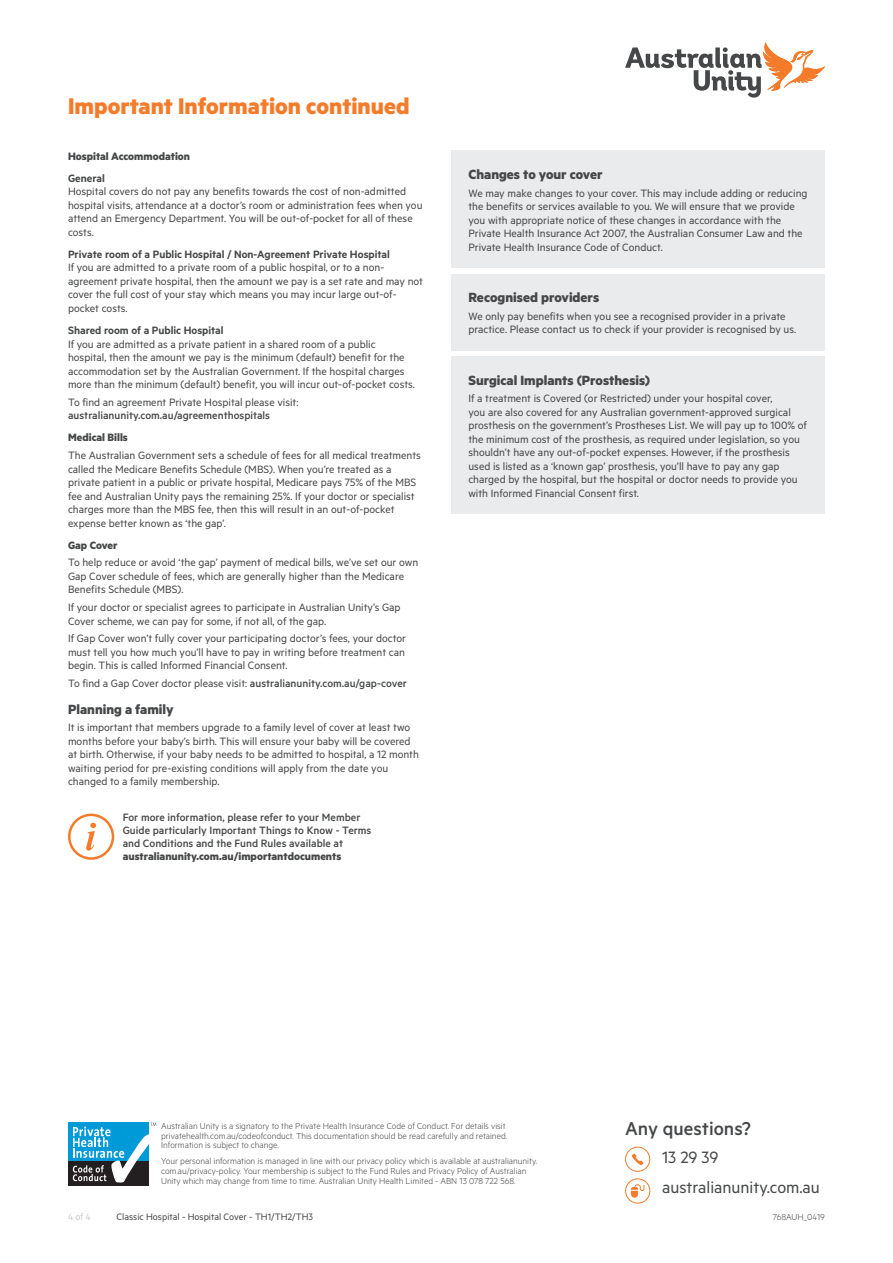
<style>
.page{position:relative;width:893px;height:1263px;background:#fff}
.page>*{position:absolute;margin:0;border:0;box-sizing:border-box;transform-origin:0 0}
.Important_Info_-_Ora{font:700 25.5px "Metric";color:#f47b2a}
.t1{font:500 21px "Metric";color:#464748}
.t2{font:18.45px/30.2px "Metric";color:#464748}
.Important_Info_-_Gre{font:700 15px "Metric";color:#464748}
.Important_Info_-_Bod{font:12px/13.5px "Metric";color:#464748}
.More_Info_Pullout{font:500 12px/12.9px "Metric";color:#464748}
.Important_Info_-_Gre-2{font:600 12px "Metric";color:#464748}
.Important_Info_-_Gre-3{font:700 12px "Metric";color:#464748}
.t3{font:10.5px "Metric";color:#464748}
.t4{font:300 10.5px "Metric";color:#b2b3b7}
.t5{font:300 9.75px/9.8px "Metric";color:#464748}
.s1{font-weight:500}
.s2{font-weight:700}
</style>
<div class="page">
<div style="left:625px;top:1146px;width:25px;height:26px;border:1px solid #f47b2a;border-radius:50%"></div>
<div style="left:625px;top:1178px;width:25px;height:25px;border:1px solid #f47b2a;border-radius:50%"></div>
<svg style="left:631px;top:1184px;width:14px;height:14px"></svg>
<svg style="left:632px;top:1154px;width:11px;height:11px"></svg>
<svg style="left:625px;top:42px;width:200px;height:56px"></svg>
<div style="left:68px;top:1122px;width:80px;height:63px;background:#009ad9"></div>
<div style="left:68px;top:1161px;width:80px;height:24px;background:#231f20"></div>
<svg style="left:73px;top:1123px;width:84px;height:60px"></svg>
<svg style="left:68px;top:813px;width:46px;height:47px"></svg>
<div style="left:451px;top:356px;width:374px;height:158px;background:#eaebec"></div>
<div style="left:451px;top:274px;width:374px;height:76px;background:#eaebec"></div>
<div style="left:451px;top:151px;width:374px;height:117px;background:#eaebec"></div>
<p class="Important_Info_-_Ora" style="left:68px;top:91px;width:343px">Important Information continued</p>
<p class="Important_Info_-_Gre-3" style="left:68px;top:149px;width:124px">Hospital Accommodation</p>
<p class="Important_Info_-_Gre-2" style="left:68px;top:171px;width:38px">General</p>
<p class="Important_Info_-_Bod" style="left:68px;top:185px;width:356px">Hospital covers do not pay any benefits towards the cost of non-admitted hospital visits, attendance at a doctor’s room or administration fees when you attend an Emergency Department. You will be out-of-pocket for all of these costs.</p>
<p class="Important_Info_-_Gre-2" style="left:68px;top:247px;width:323px">Private room of a Public Hospital / Non-Agreement Private Hospital</p>
<p class="Important_Info_-_Bod" style="left:68px;top:261px;width:357px">If you are admitted to a private room of a public hospital, or to a non&shy;agreement private hospital, then the amount we pay is a set rate and may not cover the full cost of your stay which means you may incur large out-of&shy;pocket costs.</p>
<p class="Important_Info_-_Gre-2" style="left:68px;top:323px;width:157px">Shared room of a Public Hospital</p>
<p class="Important_Info_-_Bod" style="left:68px;top:337px;width:348px">If you are admitted as a private patient in a shared room of a public hospital, then the amount we pay is the minimum (default) benefit for the accommodation set by the Australian Government. If the hospital charges more than the minimum (default) benefit, you will incur out-of-pocket costs.</p>
<p class="Important_Info_-_Bod" style="left:68px;top:395px;width:232px">To find an agreement Private Hospital please visit: <span class="s1">australianunity.com.au/agreementhospitals</span></p>
<p class="Important_Info_-_Gre-3" style="left:68px;top:430px;width:61px">Medical Bills</p>
<p class="Important_Info_-_Bod" style="left:68px;top:448px;width:354px">The Australian Government sets a schedule of fees for all medical treatments called the Medicare Benefits Schedule (MBS). When you’re treated as a private patient in a public or private hospital, Medicare pays 75% of the MBS fee and Australian Unity pays the remaining 25%. If your doctor or specialist charges more than the MBS fee, then this will result in an out-of-pocket expense better known as ‘the gap’.</p>
<p class="Important_Info_-_Gre-3" style="left:68px;top:537px;width:51px">Gap Cover</p>
<p class="Important_Info_-_Bod" style="left:68px;top:555px;width:352px">To help reduce or avoid ‘the gap’ payment of medical bills, we’ve set our own<br>Gap Cover schedule of fees, which are generally higher than the Medicare<br>Benefits Schedule (MBS).</p>
<p class="Important_Info_-_Bod" style="left:68px;top:600px;width:334px">If your doctor or specialist agrees to participate in Australian Unity’s Gap<br>Cover scheme, we can pay for some, if not all, of the gap.</p>
<p class="Important_Info_-_Bod" style="left:68px;top:631px;width:340px;text-align:justify">If Gap Cover won’t fully cover your participating doctor’s fees, your doctor must tell you how much you’ll have to pay in writing before treatment can begin. This is called Informed Financial Consent.</p>
<p class="Important_Info_-_Bod" style="left:68px;top:676px;width:340px">To find a Gap Cover doctor please visit: <span class="s1">australianunity.com.au/gap-cover</span></p>
<p class="Important_Info_-_Gre" style="left:68px;top:700px;width:107px">Planning a family</p>
<p class="Important_Info_-_Bod" style="left:68px;top:720px;width:352px">It is important that members upgrade to a family level of cover at least two months before your baby’s birth. This will ensure your baby will be covered at birth. Otherwise, if your baby needs to be admitted to hospital, a 12 month waiting period for pre-existing conditions will apply from the date you changed to a family membership.</p>
<p class="More_Info_Pullout" style="left:123px;top:811px;width:250px">For more information, please refer to your Member Guide particularly Important Things to Know - Terms and Conditions and the Fund Rules available at <span class="s2">australianunity.com.au/importantdocuments</span></p>
<p class="Important_Info_-_Gre" style="left:468px;top:165px;width:136px">Changes to your cover</p>
<p class="Important_Info_-_Bod" style="left:468px;top:186px;width:341px">We may make changes to your cover. This may include adding or reducing the benefits or services available to you. We will ensure that we provide you with appropriate notice of these changes in accordance with the Private Health Insurance Act 2007, the Australian Consumer Law and the Private Health Insurance Code of Conduct.</p>
<p class="Important_Info_-_Gre" style="left:468px;top:288px;width:132px">Recognised providers</p>
<p class="Important_Info_-_Bod" style="left:468px;top:309px;width:329px">We only pay benefits when you see a recognised provider in a private practice. Please contact us to check if your provider is recognised by us.</p>
<p class="Important_Info_-_Gre" style="left:468px;top:371px;width:183px">Surgical Implants (Prosthesis)</p>
<p class="Important_Info_-_Bod" style="left:468px;top:391px;width:340px">If a treatment is Covered (or Restricted) under your hospital cover,<br>you are also covered for any Australian government-approved surgical prosthesis on the government’s Prostheses List. We will pay up to 100% of the minimum cost of the prosthesis, as required under legislation, so you shouldn’t have any out-of-pocket expenses. However, if the prosthesis used is listed as a ‘known gap’ prosthesis, you’ll have to pay any gap charged by the hospital, but the hospital or doctor needs to provide you with Informed Financial Consent first.</p>
<p class="t5" style="left:161px;top:1120px;width:348px">Australian Unity is a signatory to the Private Health Insurance Code of Conduct. For details visit privatehealth.com.au/codeofconduct. This documentation should be read carefully and retained.<br>Information is subject to change.</p>
<p class="t5" style="left:161px;top:1156px;width:378px">Your personal information is managed in line with our privacy policy which is available at australianunity. com.au/privacy-policy. Your membership is subject to the Fund Rules and Privacy Policy of Australian<br>Unity which may change from time to time. Australian Unity Health Limited - ABN 13 078 722 568.</p>
<h2 class="t1" style="left:625px;top:1116px;width:127px">Any questions?</h2>
<h3 class="t2" style="left:662px;top:1142px;width:159px">13 29 39 australianunity.com.au</h3>
<p class="t4" style="left:68px;top:1211px;width:24px">4 of 4</p>
<p class="t3" style="left:117px;top:1211px;width:198px">Classic Hospital - Hospital Cover - TH1/TH2/TH3</p>
<p class="t5" style="left:773px;top:1211px;width:54px">768AUH_0419</p>
</div>
